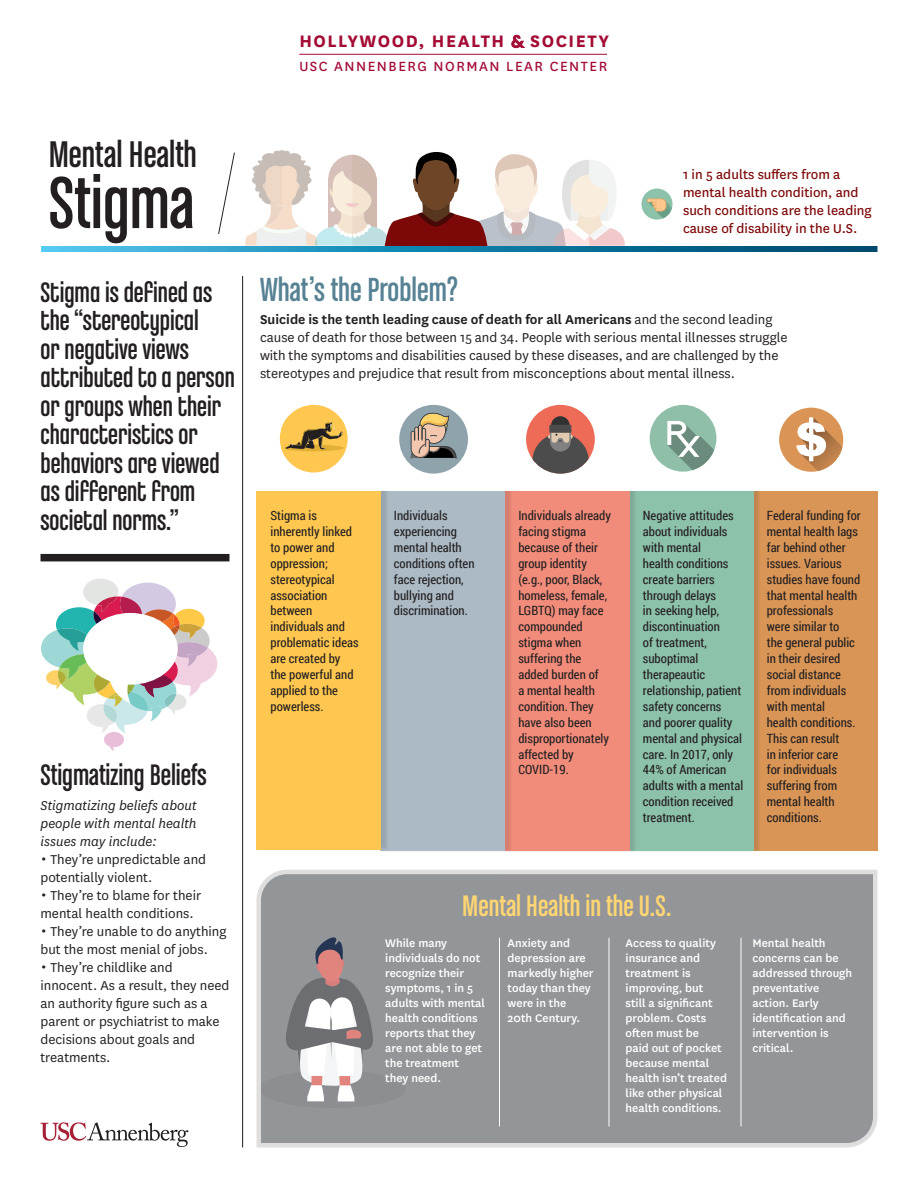
<style>
.page{position:relative;width:918px;height:1188px;background:#fff}
.page>*{position:absolute;margin:0;border:0;box-sizing:border-box;transform-origin:0 0}
.t1{font:78.3px "Chalet Comprime Cologne Sixty";color:#231f20}
.t2{font:39.45px "Chalet Comprime Cologne Sixty";color:#231f20}
.t3{font:35.4px "Chalet Comprime Cologne Sixty";color:#578294}
.t4{font:31.5px "Chalet Comprime Cologne Sixty";color:#ffd673}
.t5{font:31.5px "Chalet Comprime Cologne Sixty";color:#231f20}
.t6{font:30px/28.5px "Chalet Comprime Cologne Eighty";color:#231f20}
.t7{font:700 19.35px "National";letter-spacing:.08em;color:#a30a34}
.t8{font:15.6px "National";letter-spacing:.1em;color:#a30a34}
.t9{font:15px/18px "National";color:#231f20}
.t10{font:15px/18px "National";color:#7d0808}
.t11{font:italic 15px/18px "National";color:#231f20;text-align:justify}
.t12{font:500 12.9px/15px "National";color:#fff}
.t13{font:12.75px/15.9px "Roboto Condensed";color:#231f20}
.s1{font-size:21px}
.s2{font-weight:600}
</style>
<div class="page">
<div style="left:754px;top:328px;width:124px;height:522px;background:#d99556"></div>
<div style="left:631px;top:427px;width:130px;height:427px;background:#231f20;opacity:.14"></div>
<div style="left:629px;top:430px;width:125px;height:420px;background:#8cc1aa"></div>
<div style="left:506px;top:456px;width:131px;height:397px;background:#231f20;opacity:.14"></div>
<div style="left:505px;top:459px;width:124px;height:391px;background:#f28c7a"></div>
<div style="left:382px;top:485px;width:130px;height:369px;background:#231f20;opacity:.14"></div>
<div style="left:381px;top:488px;width:124px;height:362px;background:#abbac4"></div>
<div style="left:259px;top:476px;width:130px;height:375px;background:#231f20;opacity:.14"></div>
<div style="left:256px;top:482px;width:125px;height:368px;background:#ffc74f"></div>
<svg style="left:41px;top:1122px;width:147px;height:25px"></svg>
<div style="left:641px;top:189px;width:32px;height:31px;background:#8cc1aa;border-radius:50%"></div>
<svg style="left:647px;top:199px;width:25px;height:19px"></svg>
<hr style="left:299px;top:54px;width:308px;height:1px;background:#a30a34">
<svg style="left:511px;top:35px;width:14px;height:13px"></svg>
<svg style="left:245px;top:150px;width:380px;height:96px"></svg>
<svg style="left:41px;top:246px;width:837px;height:6px;background:#1982ab"></svg>
<hr style="left:242px;top:276px;width:1px;height:872px;background:#231f20">
<svg style="left:218px;top:152px;width:17px;height:82px"></svg>
<svg style="left:256px;top:870px;width:622px;height:278px;background:#989a9c"></svg>
<div style="left:40px;top:554px;width:190px;height:7px;background:#231f20"></div>
<hr style="left:499px;top:938px;width:1px;height:188px;background:#fff">
<hr style="left:609px;top:938px;width:1px;height:188px;background:#fff">
<hr style="left:741px;top:938px;width:1px;height:188px;background:#fff">
<svg style="left:41px;top:579px;width:176px;height:172px"></svg>
<div style="left:248px;top:256px;width:632px;height:234px;background:#fff"></div>
<div style="left:280px;top:405px;width:67px;height:68px;background:#ffc74f;border-radius:50%"></div>
<svg style="left:281px;top:418px;width:66px;height:38px"></svg>
<div style="left:399px;top:405px;width:69px;height:69px;background:#8fa3ad;border-radius:50%"></div>
<svg style="left:411px;top:412px;width:46px;height:47px"></svg>
<div style="left:526px;top:405px;width:69px;height:69px;background:#ed6b57;border-radius:50%"></div>
<svg style="left:532px;top:416px;width:57px;height:58px"></svg>
<div style="left:779px;top:408px;width:64px;height:64px;background:#da9556;border-radius:32px"></div>
<svg style="left:796px;top:417px;width:46px;height:54px"></svg>
<div style="left:650px;top:405px;width:66px;height:67px;background:#8fbfa8;border-radius:50%"></div>
<svg style="left:667px;top:421px;width:47px;height:49px"></svg>
<p class="t7" style="left:299px;top:27px;width:206px">HOLLYWOOD, HEALTH</p>
<p class="t7" style="left:530px;top:27px;width:80px">SOCIETY</p>
<p class="t8" style="left:299px;top:56px;width:310px">USC ANNENBERG NORMAN LEAR CENTER</p>
<p class="t2" style="left:49px;top:133px;width:150px">Mental Health</p>
<p class="t1" style="left:49px;top:160px;width:147px">Stigma</p>
<p class="t10" style="left:683px;top:165px;width:190px">1 in 5 adults suffers from a mental health condition, and such conditions are the leading cause of disability in the U.S.</p>
<p class="t6" style="left:40px;top:277px;width:196px">Stigma is defined as the “stereotypical<br>or negative views attributed to a person or groups when their characteristics or behaviors are viewed as different from societal norms.”</p>
<p class="t5" style="left:40px;top:758px;width:168px">Stigmatizing Beliefs</p>
<p class="t11" style="left:40px;top:796px;width:158px">Stigmatizing beliefs about people with mental health issues may include:</p>
<p class="t9" style="left:40px;top:850px;width:167px"><span class="s1">•</span> They’re unpredictable and potentially violent.</p>
<p class="t9" style="left:40px;top:886px;width:162px"><span class="s1">•</span> They’re to blame for their mental health conditions.</p>
<p class="t9" style="left:40px;top:922px;width:188px"><span class="s1">•</span> They’re unable to do anything but the most menial of jobs.</p>
<p class="t9" style="left:40px;top:958px;width:191px"><span class="s1">•</span> They’re childlike and innocent. As a result, they need an authority figure such as a parent or psychiatrist to make decisions about goals and treatments.</p>
<p class="t3" style="left:260px;top:270px;width:200px">What’s the Problem?</p>
<p class="t9" style="left:260px;top:310px;width:529px"><span class="s2">Suicide is the tenth leading cause of death for all Americans</span> and the second leading cause of death for those between 15 and 34. People with serious mental illnesses struggle with the symptoms and disabilities caused by these diseases, and are challenged by the stereotypes and prejudice that result from misconceptions about mental illness.</p>
<p class="t13" style="left:270px;top:507px;width:90px">Stigma is inherently linked to power and oppression; stereotypical association between individuals and problematic ideas are created by the powerful and applied to the powerless.</p>
<p class="t13" style="left:394px;top:507px;width:82px">Individuals experiencing mental health conditions often face rejection, bullying and discrimination.</p>
<p class="t13" style="left:518px;top:507px;width:94px">Individuals already facing stigma because of their group identity (e.g., poor, Black, homeless, female,<br>LGBTQ) may face compounded stigma when suffering the added burden of<br>a mental health condition. They have also been disproportionately affected by<br>COVID-19.</p>
<p class="t13" style="left:643px;top:507px;width:102px">Negative attitudes about individuals with mental<br>health conditions create barriers through delays<br>in seeking help, discontinuation<br>of treatment, suboptimal therapeautic relationship, patient safety concerns<br>and poorer quality mental and physical care. In 2017, only<br>44% of American adults with a mental condition received treatment.</p>
<p class="t13" style="left:767px;top:507px;width:96px">Federal funding for mental health lags far behind other issues. Various studies have found that mental health professionals<br>were similar to<br>the general public in their desired social distance from individuals with mental<br>health conditions.<br>This can result<br>in inferior care<br>for individuals suffering from mental health conditions.</p>
<p class="t4" style="left:462px;top:889px;width:211px">Mental Health in the U.S.</p>
<p class="t12" style="left:508px;top:935px;width:88px">Anxiety and depression are markedly higher</p>
<p class="t12" style="left:508px;top:980px;width:85px">today than they were in the<br>20th Century.</p>
<p class="t12" style="left:626px;top:935px;width:103px">Access to quality insurance and treatment is improving, but<br>still a significant problem. Costs often must be<br>paid out of pocket because mental health isn’t treated like other physical health conditions.</p>
<p class="t12" style="left:385px;top:935px;width:101px">While many individuals do not recognize their symptoms, 1 in 5 adults with mental health conditions reports that they are not able to get the treatment they need.</p>
<p class="t12" style="left:752px;top:935px;width:101px">Mental health concerns can be addressed through preventative action. Early identification and intervention is critical.</p>
</div>
